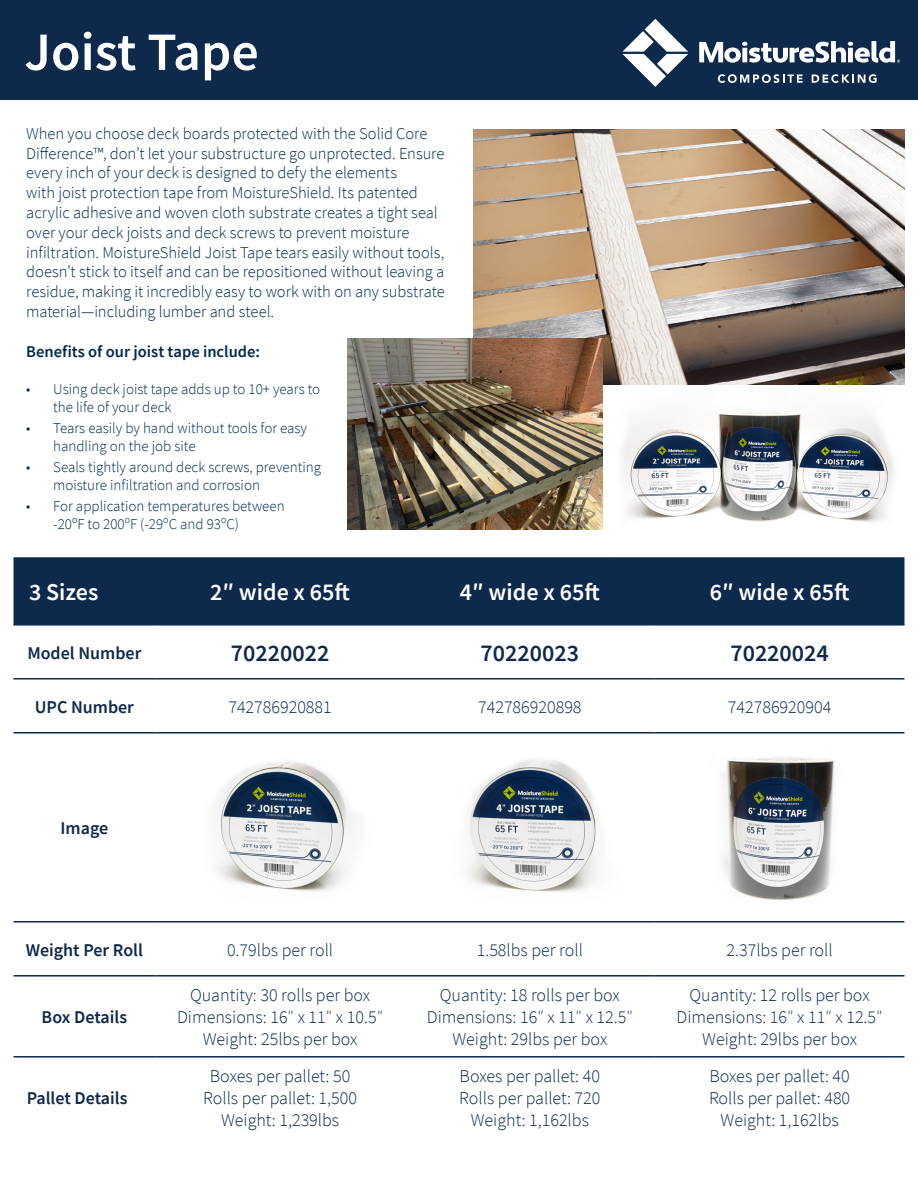
<style>
.page{position:relative;width:918px;height:1188px;background:#fff}
.page>*{position:absolute;margin:0;border:0;box-sizing:border-box;transform-origin:0 0}
.t1{font:600 54px "Source Sans Pro";color:#fff}
.t2{font:600 24px "Source Sans Pro";color:#fff}
.t3{font:600 24px "Source Sans Pro";color:#0d294b}
.t4{font:300 18px "Source Sans Pro";color:#0d294b}
.t5{font:600 18px "Source Sans Pro";color:#0d294b}
.Subhead{font:300 16.5px/19.8px "Source Sans Pro";letter-spacing:-.005em;color:#00294e}
.Subhead-2{font:600 16.5px "Source Sans Pro";color:#00294e}
.t6{font:300 15px/18px "Source Sans Pro";color:#00294e}
</style>
<div class="page">
<img style="left:609px;top:367px;width:296px;height:199px">
<div style="left:0;top:0;width:918px;height:99px;background:#0d294b"></div>
<svg style="left:622px;top:19px;width:66px;height:68px"></svg>
<svg style="left:699px;top:41px;width:201px;height:22px"></svg>
<svg style="left:718px;top:74px;width:85px;height:9px"></svg>
<svg style="left:812px;top:74px;width:65px;height:9px"></svg>
<div style="left:14px;top:557px;width:890px;height:67px;background:#0d294b"></div>
<hr style="left:14px;top:624px;width:141px;height:2px;background:#0d294b">
<hr style="left:155px;top:624px;width:250px;height:2px;background:#0d294b">
<hr style="left:405px;top:624px;width:250px;height:2px;background:#0d294b">
<hr style="left:655px;top:624px;width:249px;height:2px;background:#0d294b">
<hr style="left:14px;top:678px;width:141px;height:2px;background:#0d294b">
<hr style="left:155px;top:678px;width:250px;height:2px;background:#0d294b">
<hr style="left:405px;top:678px;width:250px;height:2px;background:#0d294b">
<hr style="left:655px;top:678px;width:249px;height:2px;background:#0d294b">
<hr style="left:14px;top:732px;width:141px;height:2px;background:#0d294b">
<hr style="left:155px;top:732px;width:250px;height:2px;background:#0d294b">
<hr style="left:405px;top:732px;width:250px;height:2px;background:#0d294b">
<hr style="left:655px;top:732px;width:249px;height:2px;background:#0d294b">
<hr style="left:14px;top:921px;width:141px;height:2px;background:#0d294b">
<hr style="left:155px;top:921px;width:250px;height:2px;background:#0d294b">
<hr style="left:405px;top:921px;width:250px;height:2px;background:#0d294b">
<hr style="left:655px;top:921px;width:249px;height:2px;background:#0d294b">
<hr style="left:14px;top:975px;width:141px;height:2px;background:#0d294b">
<hr style="left:155px;top:975px;width:250px;height:2px;background:#0d294b">
<hr style="left:405px;top:975px;width:250px;height:2px;background:#0d294b">
<hr style="left:655px;top:975px;width:249px;height:2px;background:#0d294b">
<hr style="left:14px;top:1056px;width:141px;height:2px;background:#0d294b">
<hr style="left:155px;top:1056px;width:250px;height:2px;background:#0d294b">
<hr style="left:405px;top:1056px;width:250px;height:2px;background:#0d294b">
<hr style="left:655px;top:1056px;width:249px;height:2px;background:#0d294b">
<img style="left:215px;top:761px;width:142px;height:131px">
<img style="left:467px;top:759px;width:130px;height:133px">
<img style="left:721px;top:757px;width:114px;height:143px">
<img style="left:473px;top:129px;width:431px;height:255px">
<img style="left:348px;top:338px;width:255px;height:192px">
<p class="t1" style="left:24px;top:17px;width:236px">Joist Tape</p>
<p class="Subhead" style="left:26px;top:123px;width:420px">When you choose deck boards protected with the Solid Core Difference™, don’t let your substructure go unprotected. Ensure every inch of your deck is designed to defy the elements<br>with joist protection tape from MoistureShield. Its patented acrylic adhesive and woven cloth substrate creates a tight seal over your deck joists and deck screws to prevent moisture infiltration. MoistureShield Joist Tape tears easily without tools, doesn’t stick to itself and can be repositioned without leaving a residue, making it incredibly easy to work with on any substrate material—including lumber and steel.</p>
<p class="Subhead-2" style="left:26px;top:340px;width:235px">Benefits of our joist tape include:</p>
<p class="t6" style="left:53px;top:380px;width:269px;text-indent:-27px">• Using deck joist tape adds up to 10+ years to the life of your deck</p>
<p class="t6" style="left:53px;top:419px;width:255px;text-indent:-27px">• Tears easily by hand without tools for easy handling on the job site</p>
<p class="t6" style="left:53px;top:458px;width:269px;text-indent:-27px">• Seals tightly around deck screws, preventing moisture infiltration and corrosion</p>
<p class="t6" style="left:53px;top:497px;width:233px;text-indent:-27px">• For application temperatures between -20ºF to 200ºF (-29ºC and 93ºC)</p>
<p class="t2" style="left:29px;top:576px;width:71px">3 Sizes</p>
<p class="t2" style="left:210px;top:576px;width:141px">2″ wide x 65ft</p>
<p class="t2" style="left:460px;top:576px;width:141px">4″ wide x 65ft</p>
<p class="t2" style="left:710px;top:576px;width:141px">6″ wide x 65ft</p>
<p class="t5" style="left:27px;top:641px;width:116px">Model Number</p>
<p class="t3" style="left:231px;top:637px;width:100px">70220022</p>
<p class="t3" style="left:481px;top:637px;width:100px">70220023</p>
<p class="t3" style="left:730px;top:637px;width:100px">70220024</p>
<p class="t5" style="left:35px;top:695px;width:101px">UPC Number</p>
<p class="t4" style="left:228px;top:696px;width:105px">742786920881</p>
<p class="t4" style="left:478px;top:696px;width:105px">742786920898</p>
<p class="t4" style="left:728px;top:696px;width:105px">742786920904</p>
<p class="t5" style="left:61px;top:816px;width:49px">Image</p>
<p class="t5" style="left:26px;top:938px;width:119px">Weight Per Roll</p>
<p class="t4" style="left:227px;top:939px;width:108px">0.79lbs per roll</p>
<p class="t4" style="left:477px;top:939px;width:108px">1.58lbs per roll</p>
<p class="t4" style="left:727px;top:939px;width:108px">2.37lbs per roll</p>
<p class="t5" style="left:42px;top:1005px;width:87px">Box Details</p>
<p class="t5" style="left:27px;top:1086px;width:102px">Pallet Details</p>
<p class="t4" style="left:190px;top:984px;width:182px">Quantity: 30 rolls per box</p>
<p class="t4" style="left:177px;top:1006px;width:208px">Dimensions: 16″ x 11″ x 10.5″</p>
<p class="t4" style="left:203px;top:1028px;width:156px">Weight: 25lbs per box</p>
<p class="t4" style="left:210px;top:1065px;width:142px">Boxes per pallet: 50</p>
<p class="t4" style="left:203px;top:1087px;width:155px">Rolls per pallet: 1,500</p>
<p class="t4" style="left:221px;top:1109px;width:120px">Weight: 1,239lbs</p>
<p class="t4" style="left:440px;top:984px;width:182px">Quantity: 18 rolls per box</p>
<p class="t4" style="left:427px;top:1006px;width:208px">Dimensions: 16″ x 11″ x 12.5″</p>
<p class="t4" style="left:452px;top:1028px;width:156px">Weight: 29lbs per box</p>
<p class="t4" style="left:460px;top:1065px;width:142px">Boxes per pallet: 40</p>
<p class="t4" style="left:459px;top:1087px;width:143px">Rolls per pallet: 720</p>
<p class="t4" style="left:471px;top:1109px;width:120px">Weight: 1,162lbs</p>
<p class="t4" style="left:690px;top:984px;width:182px">Quantity: 12 rolls per box</p>
<p class="t4" style="left:677px;top:1006px;width:208px">Dimensions: 16″ x 11″ x 12.5″</p>
<p class="t4" style="left:702px;top:1028px;width:156px">Weight: 29lbs per box</p>
<p class="t4" style="left:709px;top:1065px;width:142px">Boxes per pallet: 40</p>
<p class="t4" style="left:709px;top:1087px;width:143px">Rolls per pallet: 480</p>
<p class="t4" style="left:721px;top:1109px;width:120px">Weight: 1,162lbs</p>
</div>
